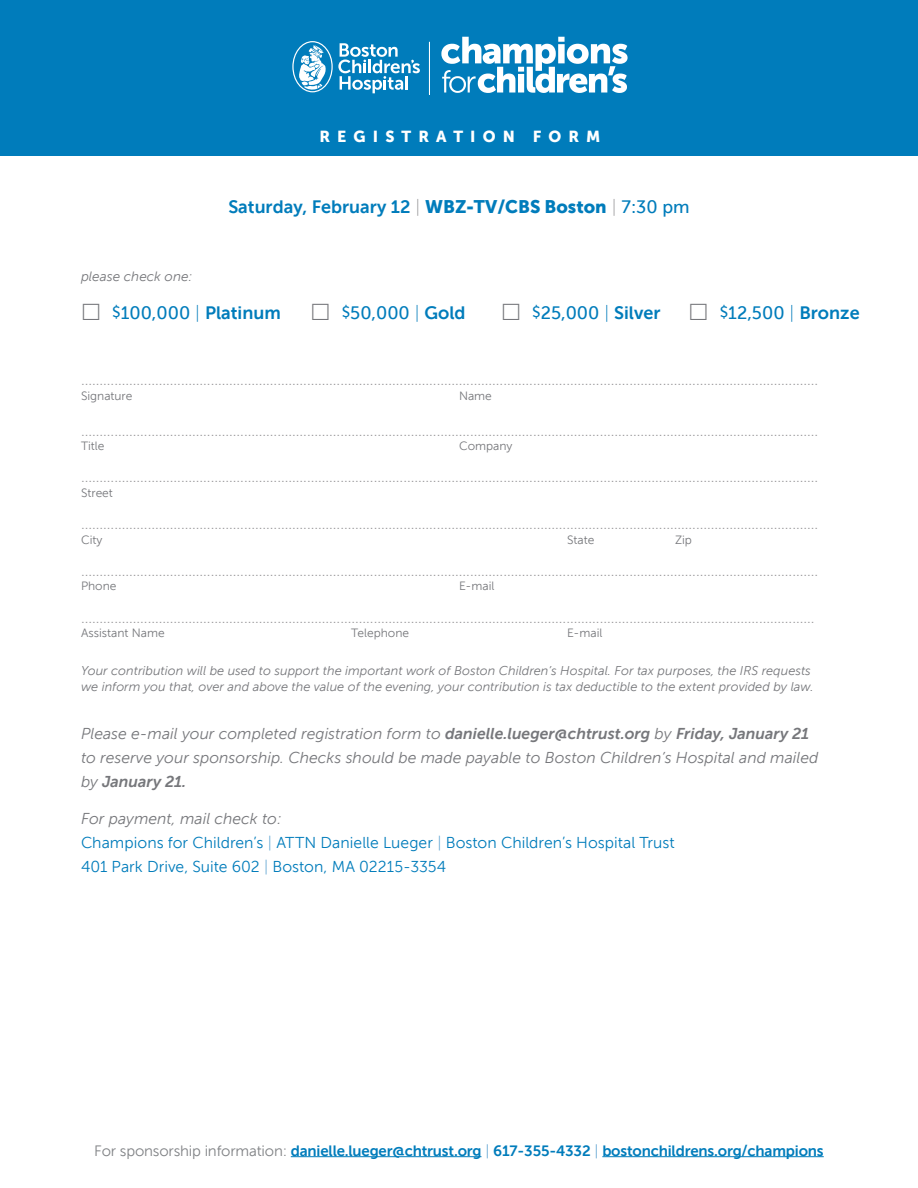
<style>
.page{position:relative;width:918px;height:1188px;background:#fff}
.page>*{position:absolute;margin:0;border:0;box-sizing:border-box;transform-origin:0 0}
.t1{font:18px "Museo Sans 700";color:#007cbb}
.t2{font:18px "Museo Sans 500";color:#007cbb}
.t3{font:italic 15.75px/24px "Museo Sans 300";color:#76777b}
.t4{font:15.75px/24px "Museo Sans 300";color:#007cbb}
.t5{font:15.75px "Museo Sans 900";letter-spacing:.45em;color:#fff}
.t6{font:italic 15.75px "Museo Sans 700";color:#76777b}
.t7{font:15px "Museo Sans 300";color:#989799}
.t8{font:15px "Museo Sans 700";letter-spacing:-.01em;color:#007cbb}
.t9{font:italic 13.5px "Museo Sans 300";color:#76777b}
.t10{font:italic 12.75px/16.5px "Museo Sans 300";color:#76777b}
.t11{font:12px "Museo Sans 300";color:#76777b}
.s1{font-family:"Museo Sans 100";color:#989799}
.s2{font-family:"Museo Sans 900"}
.s3{font-family:"Museo Sans 500"}
.s4{font-family:"Museo Sans 500";font-size:15px}
.s5{font-family:"Museo Sans 100"}
.s6{font-size:15px}
.s7{font-family:"Museo Sans 700"}
.s8{font-family:"Museo Sans 300"}
.s9{font-style:italic;color:#76777b}
.s10{font-family:"Museo Sans 100";color:#4797cb}
.s11{font-family:"Museo Sans 300";color:#808285}
.s12{font-family:"Museo Sans 100";color:#4393c9}
</style>
<div class="page">
<hr style="left:291px;top:1156px;width:190px;height:1px;background:#007cbb">
<hr style="left:602px;top:1156px;width:222px;height:1px;background:#007cbb">
<div style="left:0;top:0;width:918px;height:156px;background:#007cbb"></div>
<svg style="left:292px;top:41px;width:128px;height:52px"></svg>
<hr style="left:429px;top:42px;width:1px;height:52px;background:#fff">
<svg style="left:441px;top:37px;width:187px;height:56px"></svg>
<p class="t5" style="left:319px;top:127px;width:283px">REGISTRATION FORM</p>
<p class="t9" style="left:81px;top:269px;width:113px">please check one:</p>
<p class="t1" style="left:228px;top:197px;width:463px">Saturday, February 12 <span class="s1">|</span> <span class="s2">WBZ-TV/CBS Boston</span> <span class="s1">|</span> <span class="s3">7:30 pm</span></p>
<p class="t1" style="left:112px;top:303px;width:170px"><span class="s4">$</span><span class="s3">100,000</span> <span class="s5">|</span> Platinum</p>
<p class="t2" style="left:342px;top:303px;width:125px"><span class="s6">$</span>50,000 <span class="s5">|</span> <span class="s7">Gold</span></p>
<p class="t2" style="left:532px;top:303px;width:130px"><span class="s6">$</span>25,000 <span class="s5">|</span> <span class="s7">Silver</span></p>
<p class="t2" style="left:720px;top:303px;width:141px"><span class="s6">$</span>12,500 <span class="s5">|</span> <span class="s7">Bronze</span></p>
<p class="t7" style="left:81px;top:372px;width:739px">.......................................................................................................................................................................................................</p>
<p class="t11" style="left:81px;top:389px;width:53px">Signature</p>
<p class="t11" style="left:459px;top:389px;width:34px">Name</p>
<p class="t7" style="left:81px;top:422px;width:739px">.......................................................................................................................................................................................................</p>
<p class="t11" style="left:81px;top:439px;width:25px">Title</p>
<p class="t11" style="left:459px;top:439px;width:55px">Company</p>
<p class="t7" style="left:81px;top:469px;width:739px">.......................................................................................................................................................................................................</p>
<p class="t11" style="left:81px;top:486px;width:33px">Street</p>
<p class="t7" style="left:81px;top:516px;width:739px">.......................................................................................................................................................................................................</p>
<p class="t11" style="left:81px;top:533px;width:23px">City</p>
<p class="t11" style="left:567px;top:533px;width:29px">State</p>
<p class="t11" style="left:675px;top:533px;width:18px">Zip</p>
<p class="t7" style="left:81px;top:563px;width:739px">.......................................................................................................................................................................................................</p>
<p class="t11" style="left:81px;top:580px;width:37px">Phone</p>
<p class="t11" style="left:459px;top:580px;width:37px">E-mail</p>
<p class="t7" style="left:81px;top:610px;width:735px">......................................................................................................................................................................................................</p>
<p class="t11" style="left:81px;top:627px;width:85px">Assistant Name</p>
<p class="t11" style="left:351px;top:627px;width:60px">Telephone</p>
<p class="t11" style="left:567px;top:627px;width:37px">E-mail</p>
<p class="t10" style="left:81px;top:662px;width:734px">Your contribution will be used to support the important work of Boston Children’s Hospital. For tax purposes, the IRS requests we inform you that, over and above the value of the evening, your contribution is tax deductible to the extent provided by law.</p>
<p class="t3" style="left:81px;top:721px;width:739px">Please e-mail your completed registration form to <span class="s7">danielle.lueger@chtrust.org</span> by <span class="s7">Friday, January 21 </span>to reserve your sponsorship. Checks should be made payable to Boston Children’s Hospital and mailed</p>
<p class="t6" style="left:81px;top:772px;width:107px"><span class="s8">by</span> January 21.</p>
<p class="t4" style="left:81px;top:807px;width:595px"><span class="s9">For payment, mail check to:<br></span>Champions for Children’s <span class="s10">|</span> ATTN Danielle Lueger <span class="s10">|</span> Boston Children’s Hospital Trust<br>401 Park Drive, Suite 602 <span class="s10">|</span> Boston, MA 02215-3354</p>
<p class="t8" style="left:94px;top:1142px;width:731px"><span class="s11">For sponsorship information:</span> danielle.lueger@chtrust.org <span class="s12">|</span> 617-355-4332 <span class="s12">|</span> bostonchildrens.org/champions</p>
</div>
